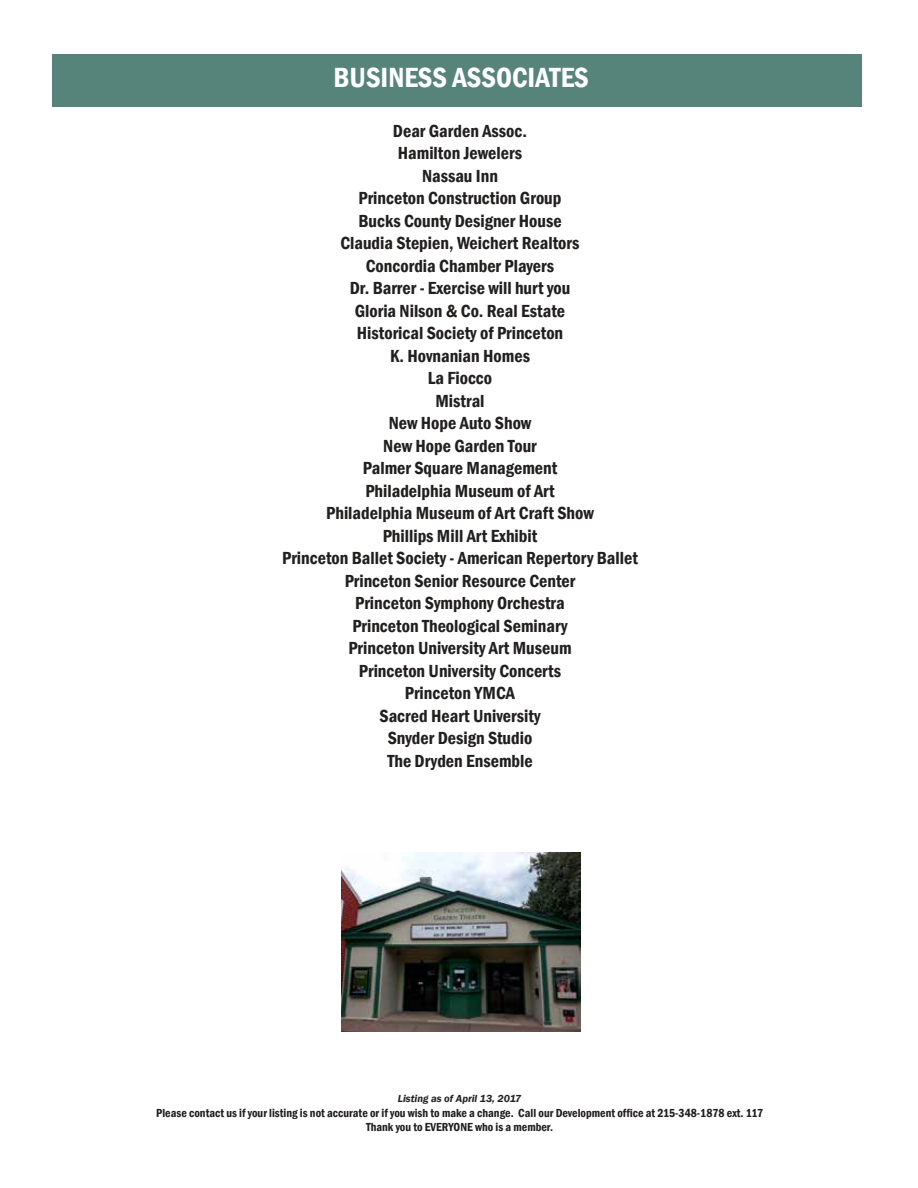
<style>
.page{position:relative;width:918px;height:1188px;background:#fff}
.page>*{position:absolute;margin:0;border:0;box-sizing:border-box;transform-origin:0 0}
.t1{font:600 condensed 28.5px "Franklin Gothic";color:#fff}
.t2{font:600 condensed 18px/22.5px "Franklin Gothic";color:#221f1f;text-align:center}
.t3{font:600 condensed 12px/14.4px "Franklin Gothic";color:#221f1f;text-align:center}
.t4{font:italic 600 10.5px "Franklin Gothic";color:#221f1f}
</style>
<div class="page">
<div style="left:52px;top:54px;width:810px;height:52px;background:#56847b"></div>
<img style="left:342px;top:852px;width:239px;height:180px">
<h1 class="t1" style="left:334px;top:58px;width:257px">BUSINESS ASSOCIATES</h1>
<p class="t2" style="left:282px;top:119px;width:357px">Dear Garden Assoc.<br>Hamilton Jewelers<br>Nassau Inn<br>Princeton Construction Group<br>Bucks County Designer House<br>Claudia Stepien, Weichert Realtors<br>Concordia Chamber Players<br>Dr. Barrer - Exercise will hurt you<br>Gloria Nilson &amp; Co. Real Estate<br>Historical Society of Princeton<br>K. Hovnanian Homes<br>La Fiocco<br>Mistral<br>New Hope Auto Show<br>New Hope Garden Tour<br>Palmer Square Management<br>Philadelphia Museum of Art<br>Philadelphia Museum of Art Craft Show<br>Phillips Mill Art Exhibit<br>Princeton Ballet Society - American Repertory Ballet<br>Princeton Senior Resource Center<br>Princeton Symphony Orchestra<br>Princeton Theological Seminary<br>Princeton University Art Museum<br>Princeton University Concerts<br>Princeton YMCA<br>Sacred Heart University<br>Snyder Design Studio<br>The Dryden Ensemble</p>
<p class="t4" style="left:398px;top:1092px;width:125px">Listing as of April 13, 2017</p>
<p class="t3" style="left:156px;top:1105px;width:608px">Please contact us if your listing is not accurate or if you wish to make a change. Call our Development office at 215-348-1878 ext. 117<br>Thank you to EVERYONE who is a member.</p>
</div>
